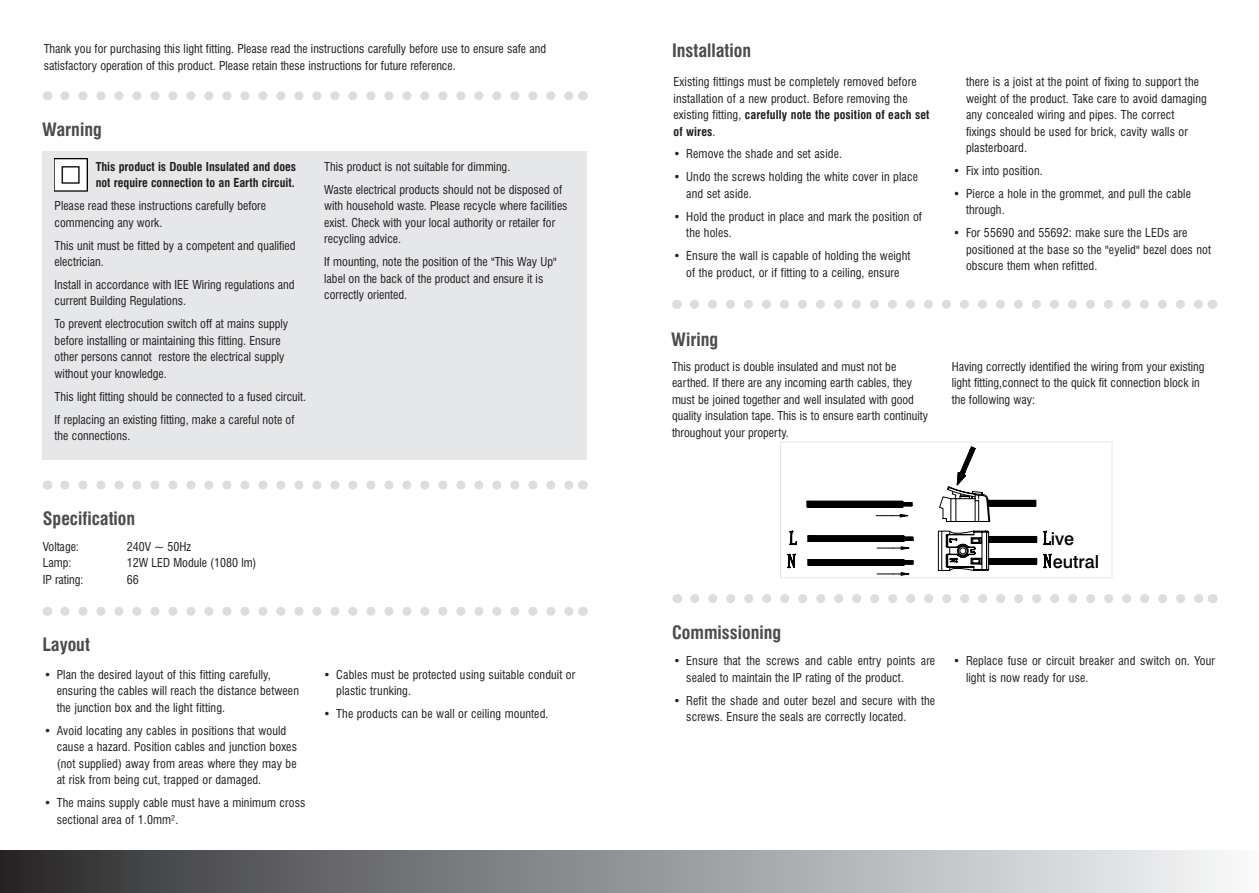
<style>
.page{position:relative;width:1259px;height:893px;background:#fff}
.page>*{position:absolute;margin:0;border:0;box-sizing:border-box;transform-origin:0 0}
.t1{font:700 condensed 18px "Swiss 721 BT";color:#4b4c4d}
.t2{font:500 18px/22.5px "Swiss 721 BT";color:#000}
.t3{font:condensed 12px/16.5px "Swiss 721 BT";color:#231f20}
.t4{font:700 condensed 12px/16.5px "Swiss 721 BT";color:#231f20}
.s1{font-weight:700}
</style>
<div class="page">
<div style="left:0;top:850px;width:1259px;height:43px;background:linear-gradient(to right,#2d2d2f,#f9fbfd)"></div>
<svg style="left:65px;top:91px;width:508px;height:9px"></svg>
<svg style="left:65px;top:480px;width:508px;height:9px"></svg>
<svg style="left:65px;top:607px;width:508px;height:9px"></svg>
<svg style="left:694px;top:300px;width:509px;height:9px"></svg>
<div style="left:43px;top:151px;width:544px;height:308px;background:#e6e7e9"></div>
<img style="left:54px;top:159px;width:33px;height:33px">
<svg style="left:694px;top:441px;width:509px;height:162px"></svg>
<div style="left:780px;top:442px;width:332px;height:136px;border:1px solid #e6e7e9"></div>
<p class="t3" style="left:44px;top:41px;width:504px">Thank you for purchasing this light fitting. Please read the instructions carefully before use to ensure safe and satisfactory operation of this product. Please retain these instructions for future reference.</p>
<p class="t1" style="left:42px;top:118px;width:61px">Warning</p>
<p class="t4" style="left:96px;top:158px;width:202px">This product is Double Insulated and does not require connection to an Earth circuit.</p>
<p class="t3" style="left:55px;top:198px;width:213px">Please read these instructions carefully before commencing any work.</p>
<p class="t3" style="left:55px;top:237px;width:242px">This unit must be fitted by a competent and qualified electrician.</p>
<p class="t3" style="left:55px;top:276px;width:241px">Install in accordance with IEE Wiring regulations and current Building Regulations.</p>
<p class="t3" style="left:55px;top:316px;width:235px">To prevent electrocution switch off at mains supply before installing or maintaining this fitting. Ensure other persons cannot restore the electrical supply without your knowledge.</p>
<p class="t3" style="left:55px;top:388px;width:253px">This light fitting should be connected to a fused circuit.</p>
<p class="t3" style="left:55px;top:411px;width:241px">If replacing an existing fitting, make a careful note of the connections.</p>
<p class="t3" style="left:324px;top:158px;width:188px">This product is not suitable for dimming.</p>
<p class="t3" style="left:324px;top:181px;width:245px">Waste electrical products should not be disposed of with household waste. Please recycle where facilities exist. Check with your local authority or retailer for recycling advice.</p>
<p class="t3" style="left:324px;top:253px;width:234px">If mounting, note the position of the "This Way Up" label on the back of the product and ensure it is correctly oriented.</p>
<p class="t1" style="left:43px;top:508px;width:94px">Specification</p>
<p class="t3" style="left:43px;top:538px;width:38px">Voltage:</p>
<p class="t3" style="left:127px;top:538px;width:66px">240V ~ 50Hz</p>
<p class="t3" style="left:43px;top:554px;width:30px">Lamp:</p>
<p class="t3" style="left:127px;top:554px;width:131px">12W LED Module (1080 lm)</p>
<p class="t3" style="left:43px;top:571px;width:42px">IP rating:</p>
<p class="t3" style="left:127px;top:571px;width:13px">66</p>
<p class="t1" style="left:43px;top:634px;width:49px">Layout</p>
<p class="t3" style="left:57px;top:666px;width:244px;text-indent:-13px">• Plan the desired layout of this fitting carefully, ensuring the cables will reach the distance between the junction box and the light fitting.</p>
<p class="t3" style="left:57px;top:722px;width:242px;text-indent:-13px">• Avoid locating any cables in positions that would cause a hazard. Position cables and junction boxes (not supplied) away from areas where they may be at risk from being cut, trapped or damaged.</p>
<p class="t3" style="left:57px;top:794px;width:250px;text-indent:-13px">• The mains supply cable must have a minimum cross sectional area of 1.0mm².</p>
<p class="t3" style="left:336px;top:666px;width:241px;text-indent:-13px">• Cables must be protected using suitable conduit or plastic trunking.</p>
<p class="t3" style="left:323px;top:706px;width:226px">• The products can be wall or ceiling mounted.</p>
<p class="t1" style="left:672px;top:40px;width:81px">Installation</p>
<p class="t3" style="left:673px;top:73px;width:257px">Existing fittings must be completely removed before installation of a new product. Before removing the existing fitting, <span class="s1">carefully note the position of each set of wires</span>.</p>
<p class="t3" style="left:673px;top:146px;width:170px">• Remove the shade and set aside.</p>
<p class="t3" style="left:686px;top:169px;width:233px;text-indent:-13px">• Undo the screws holding the white cover in place and set aside.</p>
<p class="t3" style="left:686px;top:208px;width:237px;text-indent:-13px">• Hold the product in place and mark the position of the holes.</p>
<p class="t3" style="left:673px;top:247px;width:238px;text-align:center">• Ensure the wall is capable of holding the weight of the product, or if fitting to a ceiling, ensure</p>
<p class="t3" style="left:966px;top:73px;width:242px">there is a joist at the point of fixing to support the weight of the product. Take care to avoid damaging any concealed wiring and pipes. The correct fixings should be used for brick, cavity walls or plasterboard.</p>
<p class="t3" style="left:953px;top:162px;width:91px">• Fix into position.</p>
<p class="t3" style="left:966px;top:185px;width:226px;text-indent:-13px">• Pierce a hole in the grommet, and pull the cable through.</p>
<p class="t3" style="left:966px;top:225px;width:247px;text-indent:-13px">• For 55690 and 55692: make sure the LEDs are positioned at the base so the "eyelid" bezel does not obscure them when refitted.</p>
<p class="t1" style="left:671px;top:329px;width:49px">Wiring</p>
<p class="t3" style="left:672px;top:358px;width:257px">This product is double insulated and must not be earthed. If there are any incoming earth cables, they must be joined together and well insulated with good quality insulation tape. This is to ensure earth continuity throughout your property.</p>
<p class="t3" style="left:951px;top:358px;width:254px">Having correctly identified the wiring from your existing light fitting,connect to the quick fit connection block in the following way:</p>
<h1 class="t2" style="left:1051px;top:527px;width:50px">ive eutral</h1>
<p class="t1" style="left:672px;top:621px;width:111px">Commissioning</p>
<p class="t3" style="left:686px;top:653px;width:250px;text-indent:-13px">• Ensure that the screws and cable entry points are sealed to maintain the IP rating of the product.</p>
<p class="t3" style="left:686px;top:692px;width:250px;text-indent:-13px">• Refit the shade and outer bezel and secure with the screws. Ensure the seals are correctly located.</p>
<p class="t3" style="left:966px;top:653px;width:250px;text-indent:-13px">• Replace fuse or circuit breaker and switch on. Your light is now ready for use.</p>
</div>
